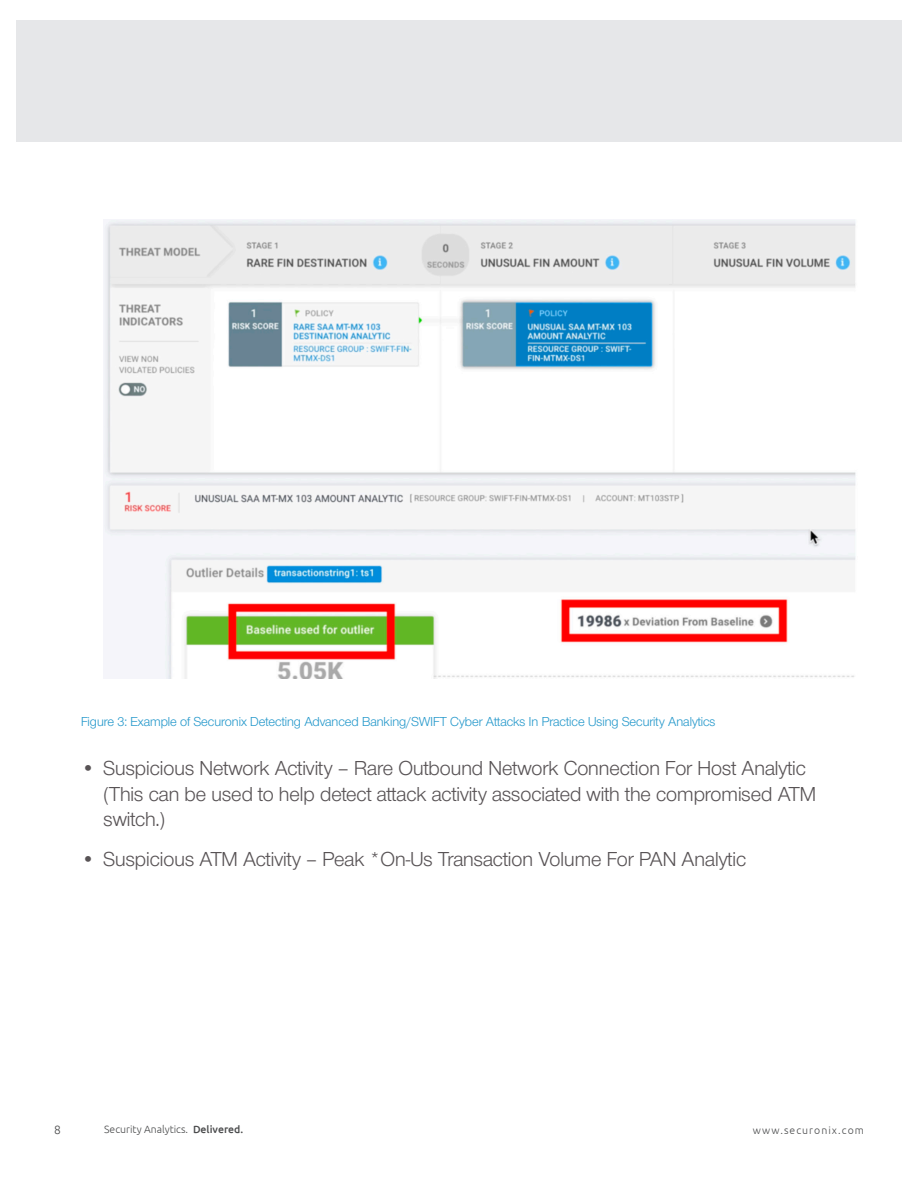
<style>
.page{position:relative;width:918px;height:1188px;background:#fff}
.page>*{position:absolute;margin:0;border:0;box-sizing:border-box;transform-origin:0 0}
.t1{font:21px/25.2px "Nimbus Sans Novus DOT";color:#585355}
.t2{font:13.5px "Nimbus Sans Novus DOT";color:#2498cb}
.t3{font:300 12px "Ubuntu";color:#4b4c4d}
.t4{font:300 10.5px "Ubuntu";color:#4b4c4d}
.t5{font:300 10.5px "Ubuntu";letter-spacing:.1em;color:#4b4c4d}
.s1{font-weight:500}
</style>
<div class="page">
<div style="left:16px;top:20px;width:886px;height:122px;background:#e6e7e9"></div>
<img style="left:104px;top:219px;width:752px;height:460px">
<p class="t2" style="left:81px;top:714px;width:636px">Figure 3: Example of Securonix Detecting Advanced Banking/SWIFT Cyber Attacks In Practice Using Security Analytics</p>
<p class="t1" style="left:104px;top:756px;width:714px;text-indent:-22px">• Suspicious Network Activity – Rare Outbound Network Connection For Host Analytic (This can be used to help detect attack activity associated with the compromised ATM switch.)</p>
<p class="t1" style="left:81px;top:847px;width:667px">• Suspicious ATM Activity – Peak *On-Us Transaction Volume For PAN Analytic</p>
<p class="t3" style="left:54px;top:1123px;width:8px">8</p>
<p class="t4" style="left:104px;top:1123px;width:141px">Security Analytics. <span class="s1">Delivered.</span></p>
<p class="t5" style="left:753px;top:1124px;width:113px">www.securonix.com</p>
</div>
